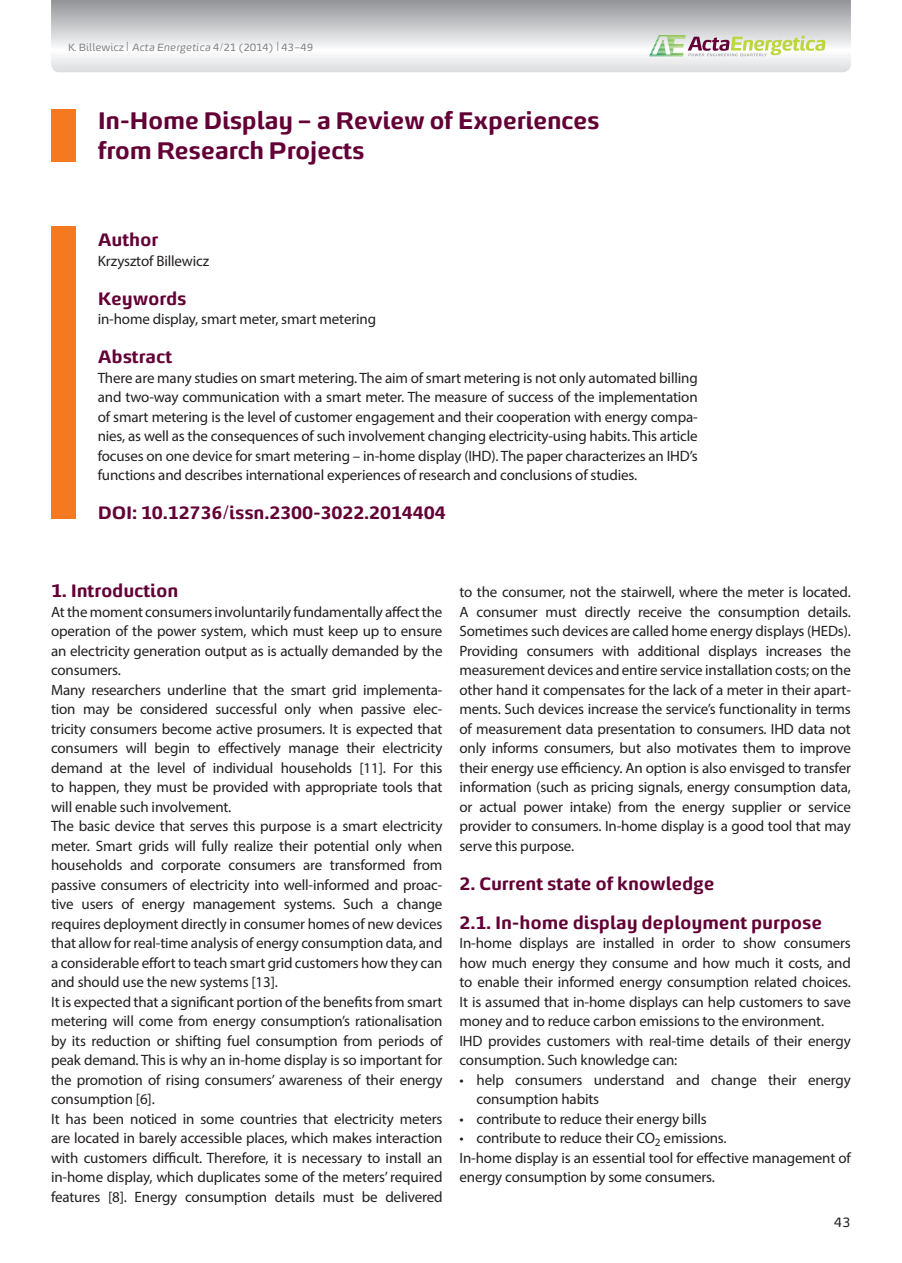
<style>
.page{position:relative;width:902px;height:1263px;background:#fff}
.page>*{position:absolute;margin:0;border:0;box-sizing:border-box;transform-origin:0 0}
.t1{font:700 24px/30.3px "Energa";letter-spacing:-.02em;color:#630035}
.t2{font:700 18px/39px "Energa";letter-spacing:-.01em;color:#630035}
.t3{font:15px/19.5px "Myriad Pro";letter-spacing:-.01em;color:#231f20}
.t4{font:13.5px "Energa";color:#231f20}
.t5{font:10.5px "Energa";letter-spacing:-.01em;color:#808285}
.s1{font-size:13.5px}
.s2{font-style:italic}
</style>
<div class="page">
<svg style="left:51px;top:0;width:799px;height:72px"></svg>
<svg style="left:649px;top:35px;width:176px;height:21px"></svg>
<div style="left:51px;top:110px;width:24px;height:52px;background:#f47921"></div>
<div style="left:51px;top:226px;width:24px;height:293px;background:#f47921"></div>
<p class="t5" style="left:68px;top:41px;width:247px">K. Billewicz <span class="s1">|</span> <span class="s2">Acta Energetica</span> 4/21 (2014) <span class="s1">|</span> 43–49</p>
<h1 class="t1" style="left:98px;top:104px;width:503px">In-Home Display – a Review of Experiences from Research Projects</h1>
<p class="t2" style="left:98px;top:219px;width:62px">Author</p>
<p class="t3" style="left:98px;top:251px;width:113px">Krzysztof Billewicz</p>
<p class="t2" style="left:98px;top:278px;width:90px">Keywords</p>
<p class="t3" style="left:98px;top:309px;width:280px">in-home display, smart meter, smart metering</p>
<p class="t2" style="left:98px;top:336px;width:76px">Abstract</p>
<p class="t3" style="left:98px;top:368px;width:601px;text-align:justify">There are many studies on smart metering. The aim of smart metering is not only automated billing and two-way communication with a smart meter. The measure of success of the implementation of smart metering is the level of customer engagement and their cooperation with energy compa&shy;nies, as well as the consequences of such involvement changing electricity-using habits. This article focuses on one device for smart metering – in-home display (IHD). The paper characterizes an IHD’s functions and describes international experiences of research and conclusions of studies.</p>
<p class="t2" style="left:98px;top:492px;width:349px">DOI: 10.12736/issn.2300-3022.2014404</p>
<p class="t2" style="left:51px;top:570px;width:129px">1. Introduction</p>
<p class="t3" style="left:51px;top:602px;width:393px">At the moment consumers involuntarily fundamentally affect the operation of the power system, which must keep up to ensure an electricity generation output as is actually demanded by the consumers.<br>Many researchers underline that the smart grid implementa&shy;tion may be considered successful only when passive elec&shy;tricity consumers become active prosumers. It is expected that consumers will begin to effectively manage their electricity demand at the level of individual households [11]. For this to happen, they must be provided with appropriate tools that will enable such involvement.<br>The basic device that serves this purpose is a smart electricity meter. Smart grids will fully realize their potential only when households and corporate consumers are transformed from passive consumers of electricity into well-informed and proac&shy;tive users of energy management systems. Such a change requires deployment directly in consumer homes of new devices that allow for real-time analysis of energy consumption data, and a considerable effort to teach smart grid customers how they can and should use the new systems [13].<br>It is expected that a significant portion of the benefits from smart metering will come from energy consumption’s rationalisation by its reduction or shifting fuel consumption from periods of peak demand. This is why an in-home display is so important for the promotion of rising consumers’ awareness of their energy consumption [6].<br>It has been noticed in some countries that electricity meters are located in barely accessible places, which makes interaction with customers difficult. Therefore, it is necessary to install an in-home display, which duplicates some of the meters’ required features [8]. Energy consumption details must be delivered</p>
<p class="t3" style="left:459px;top:582px;width:393px;text-align:justify">to the consumer, not the stairwell, where the meter is located.<br>A consumer must directly receive the consumption details.<br>Sometimes such devices are called home energy displays (HEDs).<br>Providing consumers with additional displays increases the measurement devices and entire service installation costs; on the other hand it compensates for the lack of a meter in their apart&shy;ments. Such devices increase the service’s functionality in terms of measurement data presentation to consumers. IHD data not only informs consumers, but also motivates them to improve their energy use efficiency. An option is also envisged to transfer information (such as pricing signals, energy consumption data, or actual power intake) from the energy supplier or service provider to consumers. In-home display is a good tool that may serve this purpose.</p>
<p class="t2" style="left:459px;top:863px;width:364px">2. Current state of knowledge<br>2.1. In-home display deployment purpose</p>
<p class="t3" style="left:459px;top:933px;width:393px">In-home displays are installed in order to show consumers how much energy they consume and how much it costs, and to enable their informed energy consumption related choices.<br>It is assumed that in-home displays can help customers to save money and to reduce carbon emissions to the environment.<br>IHD provides customers with real-time details of their energy consumption. Such knowledge can:</p>
<p class="t3" style="left:476px;top:1070px;width:376px;text-indent:-17px">• help consumers understand and change their energy consumption habits</p>
<p class="t3" style="left:459px;top:1109px;width:249px">• contribute to reduce their energy bills</p>
<p class="t3" style="left:459px;top:1128px;width:393px">• contribute to reduce their CO<sub>2</sub> emissions.<br>In-home display is an essential tool for effective management of energy consumption by some consumers.</p>
<p class="t4" style="left:834px;top:1213px;width:18px">43</p>
</div>
